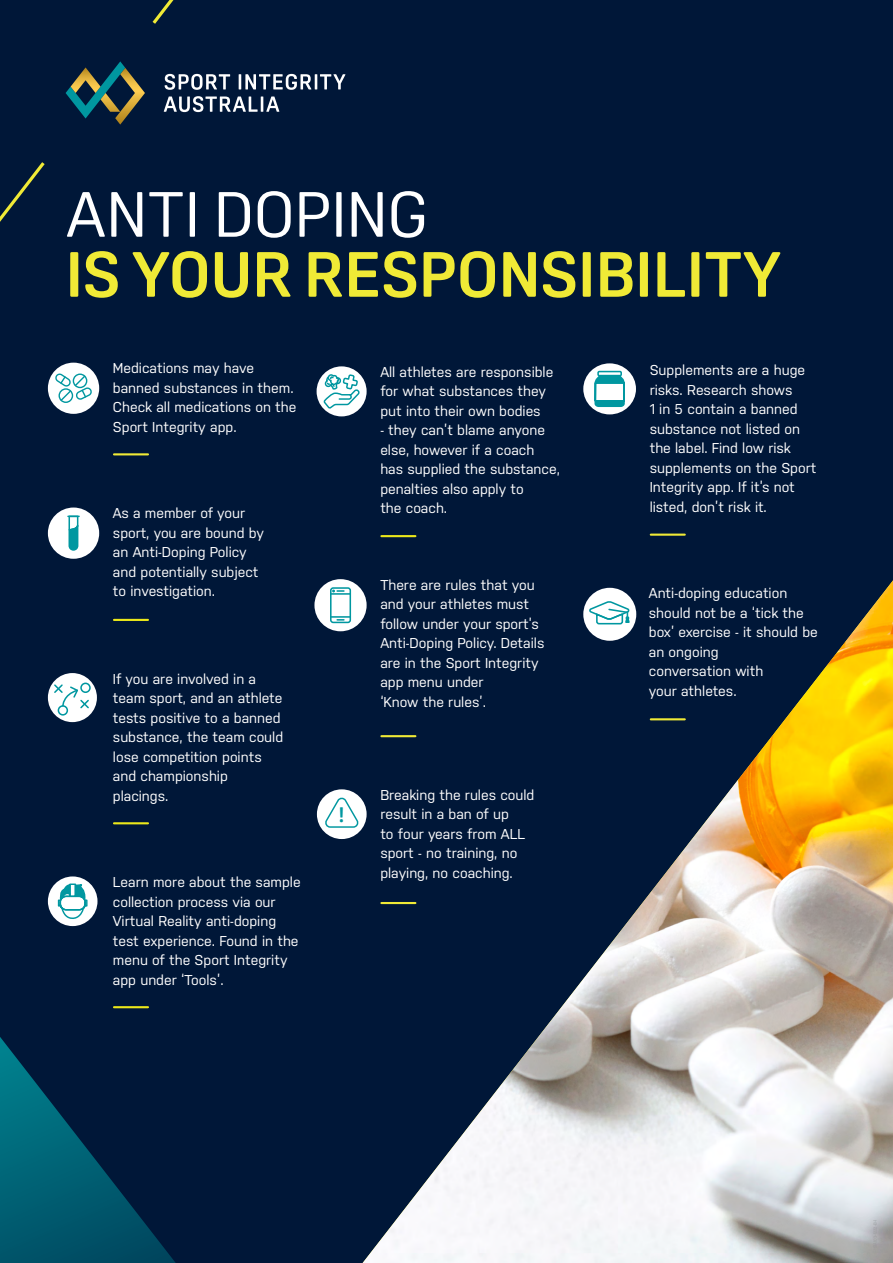
<style>
.page{position:relative;width:893px;height:1263px;background:#001738}
.page>*{position:absolute;margin:0;border:0;box-sizing:border-box;transform-origin:0 0}
.t1{font:700 62.7px/60px "Oscine";color:#f0ea36;scale:1.05 1}
.t2{font:700 20.4px "Oscine";color:#0097a0}
.Back{font:14.25px/19.5px "Nudista";color:#fff}
.s1{font-weight:400;color:#fff}
</style>
<div class="page">
<svg style="left:0;top:1006px;width:176px;height:257px"></svg>
<img style="left:363px;top:580px;width:530px;height:683px">
<hr style="left:381px;top:535px;width:34px;height:2px;background:#ece81a">
<div style="left:317px;top:366px;width:50px;height:50px;background:#fff;border-radius:50%"></div>
<svg style="left:322px;top:369px;width:39px;height:41px"></svg>
<hr style="left:114px;top:822px;width:34px;height:2px;background:#ece81a">
<div style="left:48px;top:673px;width:49px;height:49px;background:#fff;border-radius:50%"></div>
<div style="left:58px;top:705px;width:10px;height:11px;border:2px solid #0097a0;border-radius:50%"></div>
<div style="left:80px;top:682px;width:11px;height:11px;border:2px solid #0097a0;border-radius:50%"></div>
<svg style="left:54px;top:683px;width:36px;height:27px"></svg>
<hr style="left:114px;top:619px;width:34px;height:2px;background:#ece81a">
<div style="left:48px;top:507px;width:51px;height:52px;background:#fff;border-radius:50%"></div>
<svg style="left:68px;top:515px;width:11px;height:36px"></svg>
<hr style="left:114px;top:453px;width:34px;height:2px;background:#f0ea36">
<hr style="left:381px;top:735px;width:34px;height:2px;background:#f0ea36">
<hr style="left:651px;top:534px;width:34px;height:2px;background:#f0ea36">
<hr style="left:651px;top:718px;width:34px;height:2px;background:#f0ea36">
<hr style="left:381px;top:902px;width:34px;height:2px;background:#f0ea36">
<div style="left:48px;top:363px;width:51px;height:51px;background:#fff;border-radius:50%"></div>
<div style="left:73px;top:373px;width:14px;height:15px;border:1px solid #0097a0;border-radius:50%"></div>
<svg style="left:55px;top:374px;width:37px;height:29px"></svg>
<div style="left:583px;top:588px;width:53px;height:53px;background:#fff;border-radius:50%"></div>
<svg style="left:589px;top:601px;width:41px;height:24px"></svg>
<div style="left:583px;top:363px;width:53px;height:51px;background:#fff;border-radius:50%"></div>
<svg style="left:594px;top:376px;width:31px;height:31px"></svg>
<div style="left:594px;top:382px;width:31px;height:20px;border:2px solid #0097a0"></div>
<div style="left:597px;top:371px;width:25px;height:5px;border:2px solid #0097a0"></div>
<div style="left:317px;top:789px;width:50px;height:50px;background:#fff;border-radius:50%"></div>
<svg style="left:323px;top:796px;width:36px;height:32px"></svg>
<hr style="left:114px;top:1006px;width:34px;height:2px;background:#ece81a">
<div style="left:48px;top:876px;width:50px;height:50px;background:#fff;border-radius:50%"></div>
<svg style="left:58px;top:884px;width:30px;height:35px"></svg>
<div style="left:69px;top:883px;width:7px;height:14px;border:1px solid #0097a0"></div>
<div style="left:314px;top:579px;width:53px;height:52px;background:#fff;border-radius:50%"></div>
<div style="left:330px;top:587px;width:21px;height:36px;border:2px solid #0097a0;border-radius:2px"></div>
<svg style="left:331px;top:616px;width:19px;height:5px"></svg>
<svg style="left:331px;top:590px;width:19px;height:5px"></svg>
<svg style="left:152px;top:0;width:22px;height:24px"></svg>
<svg style="left:0;top:162px;width:45px;height:60px"></svg>
<svg style="left:164px;top:74px;width:181px;height:38px"></svg>
<svg style="left:66px;top:61px;width:79px;height:64px"></svg>
<h1 class="t1" style="left:65px;top:185px;width:683px"><span class="s1">ANTI DOPING<br></span>IS YOUR RESPONSIBILITY</h1>
<p class="Back" style="left:113px;top:358px;width:185px">Medications may have banned substances in them.<br>Check all medications on the<br>Sport Integrity app.</p>
<p class="Back" style="left:113px;top:503px;width:153px">As a member of your sport, you are bound by an Anti-Doping Policy and potentially subject to investigation.</p>
<p class="Back" style="left:113px;top:669px;width:172px">If you are involved in a team sport, and an athlete tests positive to a banned substance, the team could lose competition points and championship placings.</p>
<p class="Back" style="left:113px;top:872px;width:189px">Learn more about the sample collection process via our<br>Virtual Reality anti-doping test experience. Found in the menu of the Sport Integrity app under ‘Tools’.</p>
<h2 class="t2" style="left:338px;top:803px;width:8px">!</h2>
<p class="Back" style="left:380px;top:362px;width:175px">All athletes are responsible for what substances they put into their own bodies</p>
<p class="Back" style="left:380px;top:421px;width:181px">- they can’t blame anyone else, however if a coach has supplied the substance, penalties also apply to<br>the coach.</p>
<p class="Back" style="left:380px;top:575px;width:166px">There are rules that you and your athletes must follow under your sport’s<br>Anti-Doping Policy. Details are in the Sport Integrity app menu under<br>‘Know the rules’.</p>
<p class="Back" style="left:380px;top:785px;width:156px">Breaking the rules could result in a ban of up<br>to four years from ALL sport - no training, no playing, no coaching.</p>
<p class="Back" style="left:650px;top:361px;width:168px">Supplements are a huge risks. Research shows<br>1 in 5 contain a banned substance not listed on the label. Find low risk supplements on the Sport<br>Integrity app. If it’s not listed, don’t risk it.</p>
<p class="Back" style="left:649px;top:583px;width:170px">Anti-doping education should not be a ‘tick the box’ exercise - it should be an ongoing<br>conversation with<br>your athletes.</p>
</div>
